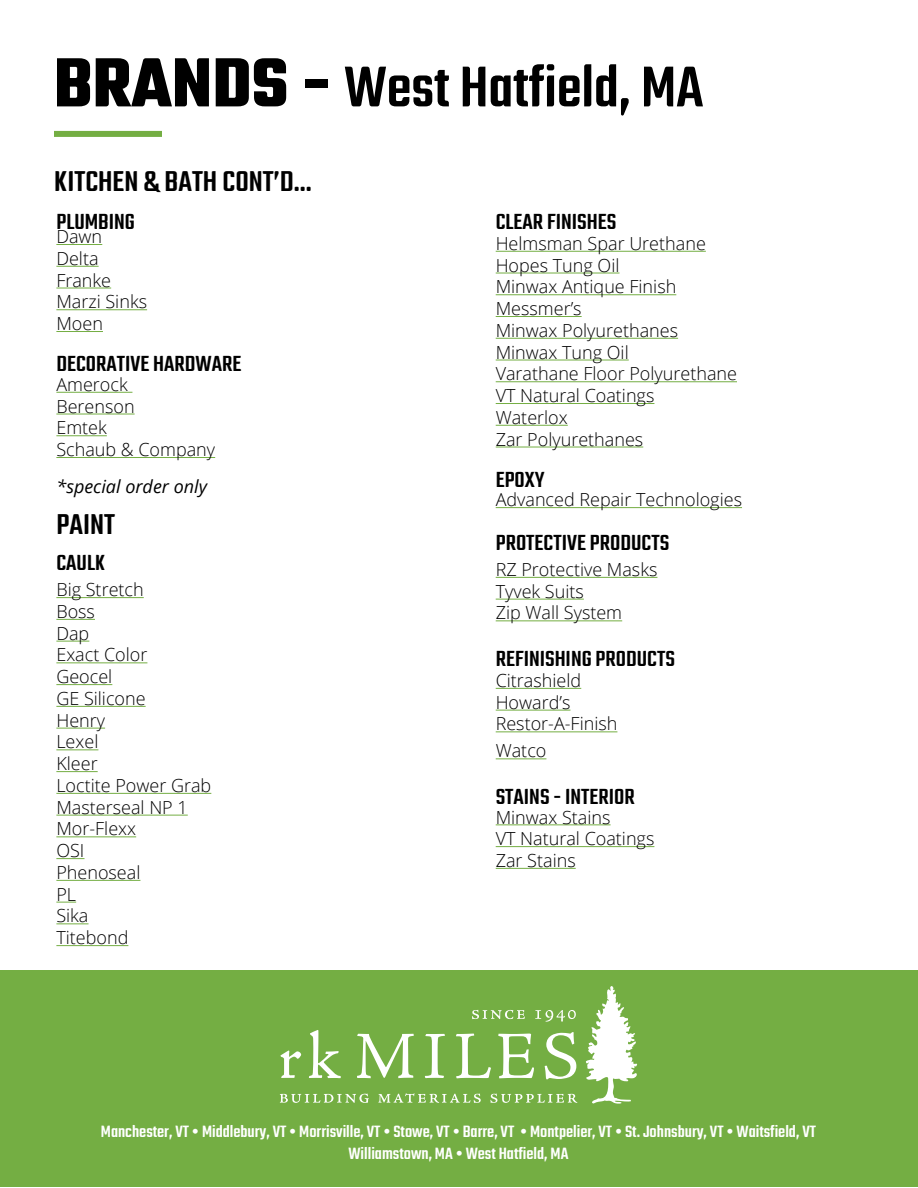
<style>
.page{position:relative;width:918px;height:1188px;background:#fff}
.page>*{position:absolute;margin:0;border:0;box-sizing:border-box;transform-origin:0 0}
.t1{font:500 63px "Industrial";color:#000}
.t2{font:500 31.5px "Industrial";color:#000}
.t3{font:500 24px "Industrial";color:#000}
.t4{font:300 18px/21.8px "Open Sans";color:#000}
.t5{font:500 18px/21.6px "Industrial";color:#fff;text-align:center}
.t6{font:italic 18px "Open Sans";color:#000}
.s1{font-weight:700;font-size:75px}
</style>
<div class="page">
<div style="left:0;top:971px;width:918px;height:216px;background:#74ae43"></div>
<div style="left:54px;top:131px;width:108px;height:6px;background:#74ae43"></div>
<svg style="left:280px;top:1094px;width:89px;height:9px"></svg>
<svg style="left:378px;top:1093px;width:103px;height:10px"></svg>
<svg style="left:490px;top:1094px;width:87px;height:9px"></svg>
<svg style="left:472px;top:1010px;width:53px;height:9px"></svg>
<svg style="left:535px;top:1010px;width:41px;height:12px"></svg>
<svg style="left:280px;top:1051px;width:21px;height:27px"></svg>
<svg style="left:309px;top:1030px;width:32px;height:48px"></svg>
<svg style="left:357px;top:1034px;width:57px;height:44px"></svg>
<svg style="left:425px;top:1034px;width:20px;height:44px"></svg>
<svg style="left:456px;top:1034px;width:35px;height:44px"></svg>
<svg style="left:498px;top:1034px;width:36px;height:44px"></svg>
<svg style="left:545px;top:1032px;width:31px;height:47px"></svg>
<svg style="left:586px;top:986px;width:51px;height:118px"></svg>
<hr style="left:56px;top:244px;width:46px;height:1px;background:#74ae43">
<hr style="left:56px;top:266px;width:43px;height:1px;background:#74ae43">
<hr style="left:56px;top:288px;width:55px;height:1px;background:#74ae43">
<hr style="left:56px;top:309px;width:91px;height:1px;background:#74ae43">
<hr style="left:56px;top:331px;width:47px;height:1px;background:#74ae43">
<hr style="left:56px;top:392px;width:76px;height:1px;background:#74ae43">
<hr style="left:56px;top:414px;width:79px;height:1px;background:#74ae43">
<hr style="left:56px;top:435px;width:51px;height:1px;background:#74ae43">
<hr style="left:56px;top:457px;width:159px;height:1px;background:#74ae43">
<hr style="left:56px;top:597px;width:88px;height:1px;background:#74ae43">
<hr style="left:56px;top:619px;width:39px;height:1px;background:#74ae43">
<hr style="left:56px;top:641px;width:33px;height:1px;background:#74ae43">
<hr style="left:56px;top:662px;width:91px;height:1px;background:#74ae43">
<hr style="left:56px;top:684px;width:56px;height:1px;background:#74ae43">
<hr style="left:56px;top:706px;width:90px;height:1px;background:#74ae43">
<hr style="left:56px;top:728px;width:49px;height:1px;background:#74ae43">
<hr style="left:56px;top:749px;width:42px;height:1px;background:#74ae43">
<hr style="left:56px;top:771px;width:42px;height:1px;background:#74ae43">
<hr style="left:56px;top:793px;width:155px;height:1px;background:#74ae43">
<hr style="left:56px;top:815px;width:132px;height:1px;background:#74ae43">
<hr style="left:56px;top:836px;width:80px;height:1px;background:#74ae43">
<svg style="left:56px;top:858px;width:28px;height:1px"></svg>
<hr style="left:56px;top:880px;width:84px;height:1px;background:#74ae43">
<svg style="left:56px;top:902px;width:20px;height:1px"></svg>
<hr style="left:56px;top:923px;width:33px;height:1px;background:#74ae43">
<hr style="left:56px;top:945px;width:72px;height:1px;background:#74ae43">
<hr style="left:496px;top:251px;width:210px;height:1px;background:#74ae43">
<hr style="left:496px;top:273px;width:124px;height:1px;background:#74ae43">
<hr style="left:496px;top:294px;width:180px;height:1px;background:#74ae43">
<hr style="left:496px;top:316px;width:86px;height:1px;background:#74ae43">
<hr style="left:496px;top:338px;width:182px;height:1px;background:#74ae43">
<hr style="left:496px;top:360px;width:133px;height:1px;background:#74ae43">
<hr style="left:496px;top:381px;width:241px;height:1px;background:#74ae43">
<hr style="left:496px;top:403px;width:158px;height:1px;background:#74ae43">
<hr style="left:496px;top:425px;width:72px;height:1px;background:#74ae43">
<hr style="left:496px;top:447px;width:147px;height:1px;background:#74ae43">
<hr style="left:496px;top:507px;width:246px;height:1px;background:#74ae43">
<hr style="left:496px;top:577px;width:161px;height:1px;background:#74ae43">
<hr style="left:496px;top:599px;width:88px;height:1px;background:#74ae43">
<hr style="left:496px;top:620px;width:126px;height:1px;background:#74ae43">
<hr style="left:496px;top:688px;width:85px;height:1px;background:#74ae43">
<hr style="left:496px;top:710px;width:74px;height:1px;background:#74ae43">
<hr style="left:496px;top:731px;width:121px;height:1px;background:#74ae43">
<hr style="left:496px;top:758px;width:50px;height:1px;background:#74ae43">
<hr style="left:496px;top:824px;width:115px;height:1px;background:#74ae43">
<hr style="left:496px;top:846px;width:158px;height:1px;background:#74ae43">
<hr style="left:496px;top:868px;width:80px;height:1px;background:#74ae43">
<h1 class="t1" style="left:54px;top:55px;width:651px"><span class="s1">BRANDS -</span> West Hatfield, MA</h1>
<h2 class="t2" style="left:54px;top:165px;width:259px">KITCHEN &amp; BATH CONT’D...</h2>
<h3 class="t3" style="left:56px;top:209px;width:80px">PLUMBING</h3>
<p class="t4" style="left:56px;top:225px;width:92px">Dawn<br>Delta<br>Franke<br>Marzi Sinks<br>Moen</p>
<h3 class="t3" style="left:56px;top:352px;width:187px">DECORATIVE HARDWARE</h3>
<p class="t4" style="left:56px;top:373px;width:160px">Amerock<br>Berenson<br>Emtek<br>Schaub &amp; Company</p>
<p class="t6" style="left:56px;top:474px;width:152px">*special order only</p>
<h2 class="t2" style="left:56px;top:508px;width:60px">PAINT</h2>
<h3 class="t3" style="left:56px;top:550px;width:50px">CAULK</h3>
<p class="t4" style="left:56px;top:578px;width:156px">Big Stretch<br>Boss<br>Dap<br>Exact Color<br>Geocel<br>GE Silicone<br>Henry<br>Lexel<br>Kleer<br>Loctite Power Grab<br>Masterseal NP 1<br>Mor-Flexx<br>OSI<br>Phenoseal<br>PL<br>Sika<br>Titebond</p>
<h3 class="t3" style="left:496px;top:209px;width:122px">CLEAR FINISHES</h3>
<p class="t4" style="left:496px;top:232px;width:243px">Helmsman Spar Urethane<br>Hopes Tung Oil<br>Minwax Antique Finish<br>Messmer’s<br>Minwax Polyurethanes<br>Minwax Tung Oil<br>Varathane Floor Polyurethane<br>VT Natural Coatings<br>Waterlox<br>Zar Polyurethanes</p>
<h3 class="t3" style="left:496px;top:467px;width:50px">EPOXY</h3>
<p class="t4" style="left:496px;top:488px;width:248px">Advanced Repair Technologies</p>
<h3 class="t3" style="left:496px;top:530px;width:175px">PROTECTIVE PRODUCTS</h3>
<p class="t4" style="left:496px;top:558px;width:163px">RZ Protective Masks<br>Tyvek Suits<br>Zip Wall System</p>
<h3 class="t3" style="left:496px;top:646px;width:181px">REFINISHING PRODUCTS</h3>
<p class="t4" style="left:496px;top:669px;width:123px">Citrashield<br>Howard’s<br>Restor-A-Finish</p>
<p class="t4" style="left:496px;top:740px;width:52px">Watco</p>
<h3 class="t3" style="left:496px;top:784px;width:140px">STAINS - INTERIOR</h3>
<p class="t4" style="left:496px;top:806px;width:160px">Minwax Stains<br>VT Natural Coatings<br>Zar Stains</p>
<p class="t5" style="left:101px;top:1121px;width:717px">Manchester, VT • Middlebury, VT • Morrisville, VT • Stowe, VT • Barre, VT • Montpelier, VT • St. Johnsbury, VT • Waitsfield, VT<br>Williamstown, MA • West Hatfield, MA</p>
</div>
